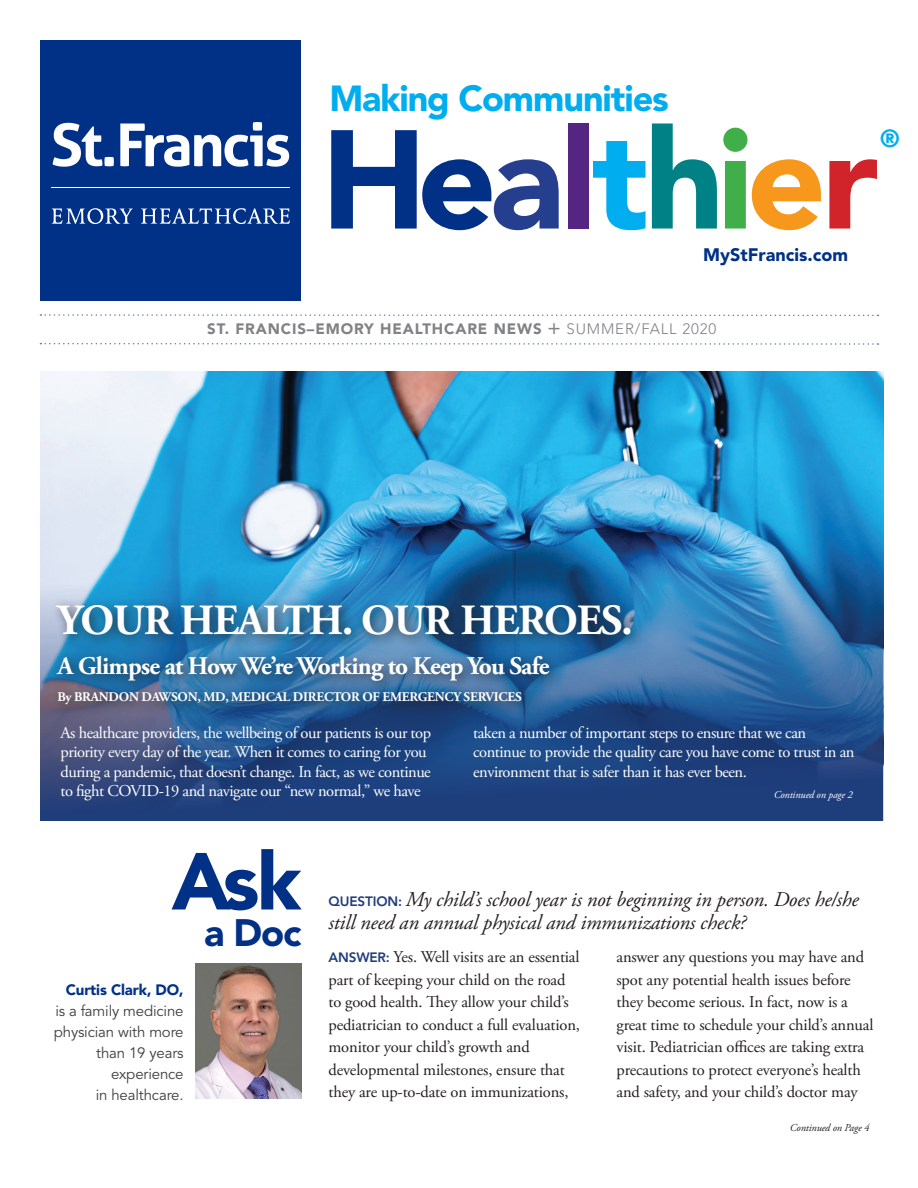
<style>
.page{position:relative;width:918px;height:1188px;background:#fff}
.page>*{position:absolute;margin:0;border:0;box-sizing:border-box;transform-origin:0 0}
.t1{font:900 138.9px "Avenir LT Pro";letter-spacing:-.04em;color:#003186}
.Body_Copy{font:900 79.8px "Avenir LT Pro";color:#003186}
.Cover_Headline{font:700 43.05px "Adobe Garamond Pro";letter-spacing:-.03em;color:#fff}
.Body_Copy-2{font:900 37.95px "Avenir LT Pro";color:#003186}
.t2{font:900 36px "Avenir LT Pro";letter-spacing:-.03em;color:#00aeef}
.Cover_Headline-2{font:700 25.35px "Adobe Garamond Pro";letter-spacing:-.03em;color:#fff}
.t3{font:900 24.45px "Avenir LT Pro";color:#00aeef}
.Body_Copy-3{font:italic 21px/22.5px "Adobe Garamond Pro";letter-spacing:-.01em;color:#231f20}
.t4{font:900 18px "Avenir LT Pro";color:#003186}
.Body_Copy-4{font:16.5px/22.5px "Adobe Garamond Pro";letter-spacing:-.01em;color:#231f20}
.Body_Copy-5{font:16.5px/19.5px "Adobe Garamond Pro";letter-spacing:-.03em;color:#fff}
.Body_Copy-6{font:15px/21px "Avenir LT Pro";letter-spacing:-.01em;color:#3e3e3f;text-align:right}
.Body_Copy-7{font:900 15px "Avenir LT Pro";letter-spacing:.06em;color:#808285}
.Body_Copy-8{font:300 15px "Avenir LT Pro";letter-spacing:.06em;color:#808285}
.Cover_Headline-3{font:700 13.2px "Adobe Garamond Pro";letter-spacing:-.015em;color:#fff}
.Body_Copy-9{font:italic 10.5px "Adobe Garamond Pro";letter-spacing:-.01em;color:#fff}
.Body_Copy-10{font:italic 10.5px "Adobe Garamond Pro";letter-spacing:-.01em;color:#231f20}
.s1{color:#253f8e}
.s2{color:#552583}
.s3{color:#00aeef}
.s4{color:#008185}
.s5{color:#40ae49}
.s6{color:#f7981d}
.s7{color:#d1232a}
.s8{font-weight:900;color:#003186}
.s9{font-family:"Avenir LT Pro";font-weight:800;font-style:normal;font-size:13.5px;color:#1e3d7b}
.s10{font-family:"Avenir LT Pro";font-weight:800;font-size:13.5px;color:#1e3d7b}
</style>
<div class="page">
<div style="left:40px;top:40px;width:261px;height:261px;background:#003186"></div>
<img style="left:40px;top:372px;width:843px;height:159px">
<svg style="left:40px;top:531px;width:843px;height:290px;background:#2d639b"></svg>
<svg style="left:40px;top:314px;width:839px;height:2px"></svg>
<svg style="left:40px;top:343px;width:839px;height:2px"></svg>
<img style="left:196px;top:963px;width:106px;height:136px">
<div style="left:50px;top:598px;width:594px;height:120px;background:#231f20;opacity:.75"></div>
<svg style="left:53px;top:123px;width:61px;height:44px"></svg>
<svg style="left:120px;top:122px;width:169px;height:45px"></svg>
<hr style="left:52px;top:187px;width:238px;height:1px;background:#fff">
<svg style="left:52px;top:208px;width:81px;height:16px"></svg>
<svg style="left:141px;top:208px;width:149px;height:16px"></svg>
<p class="t2" style="left:329px;top:77px;width:341px">Making Communities</p>
<p class="t1" style="left:321px;top:96px;width:559px">He<span class="s1">a</span><span class="s2">l</span><span class="s3">t</span><span class="s4">h</span><span class="s5">i</span><span class="s6">e</span><span class="s7">r</span></p>
<p class="t3" style="left:880px;top:124px;width:21px">®</p>
<p class="t4" style="left:703px;top:244px;width:146px">MyStFrancis.com</p>
<p class="Body_Copy-7" style="left:207px;top:320px;width:336px">ST. FRANCIS–EMORY HEALTHCARE NEWS</p>
<p class="Body_Copy-8" style="left:566px;top:320px;width:151px">SUMMER/FALL 2020</p>
<p class="Cover_Headline" style="left:58px;top:595px;width:576px">YOUR HEALTH. OUR HEROES.</p>
<p class="Cover_Headline-2" style="left:58px;top:651px;width:493px">A Glimpse at How We’re Working to Keep You Safe</p>
<p class="Cover_Headline-3" style="left:58px;top:689px;width:466px">By BRANDON DAWSON, MD, MEDICAL DIRECTOR OF EMERGENCY SERVICES</p>
<p class="Body_Copy-5" style="left:60px;top:723px;width:372px">As healthcare providers, the wellbeing of our patients is our top priority every day of the year. When it comes to caring for you during a pandemic, that doesn’t change. In fact, as we continue to fight COVID-19 and navigate our “new normal,” we have</p>
<p class="Body_Copy-5" style="left:473px;top:723px;width:383px">taken a number of important steps to ensure that we can continue to provide the quality care you have come to trust in an environment that is safer than it has ever been.</p>
<p class="Body_Copy-9" style="left:774px;top:789px;width:81px">Continued on page 2</p>
<p class="Body_Copy" style="left:172px;top:833px;width:131px">Ask</p>
<p class="Body_Copy-2" style="left:204px;top:910px;width:99px">a Doc</p>
<p class="Body_Copy-6" style="left:54px;top:979px;width:131px"><span class="s8">Curtis Clark, DO, </span>is a family medicine physician with more than 19 years experience<br>in healthcare.</p>
<p class="Body_Copy-3" style="left:328px;top:889px;width:532px"><span class="s9">QUESTION:</span> My child’s school year is not beginning in person. Does he/she still need an annual physical and immunizations check?</p>
<p class="Body_Copy-4" style="left:328px;top:947px;width:253px"><span class="s10">ANSWER:</span> Yes. Well visits are an essential part of keeping your child on the road to good health. They allow your child’s pediatrician to conduct a full evaluation, monitor your child’s growth and developmental milestones, ensure that they are up-to-date on immunizations,</p>
<p class="Body_Copy-4" style="left:616px;top:947px;width:259px">answer any questions you may have and spot any potential health issues before they become serious. In fact, now is a great time to schedule your child’s annual visit. Pediatrician offices are taking extra precautions to protect everyone’s health and safety, and your child’s doctor may</p>
<p class="Body_Copy-10" style="left:790px;top:1121px;width:81px">Continued on Page 4</p>
</div>
